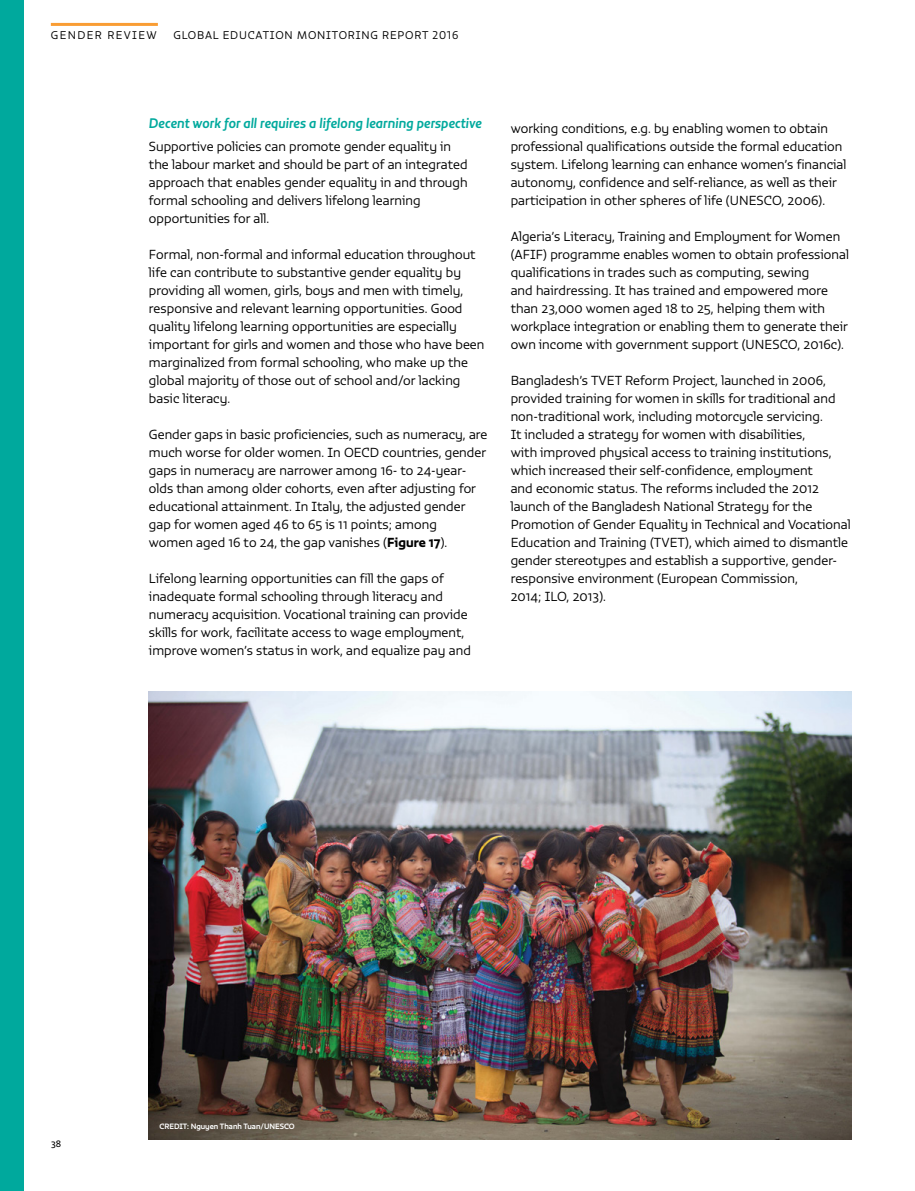
<style>
.page{position:relative;width:915px;height:1191px;background:#fff}
.page>*{position:absolute;margin:0;border:0;box-sizing:border-box;transform-origin:0 0}
.t1{font:13.5px "Vita Std Med Ita";color:#00a99d}
.t2{font:300 12.75px/18px "Vita Std";letter-spacing:.005em;color:#000}
.t3{font:300 10.8px "Vita Std";letter-spacing:.075em;color:#000}
.t4{font:300 10.8px "Vita Std";letter-spacing:.13em;color:#000}
.t5{font:9px "Vita Std";color:#000}
.t6{font:500 7.5px "Vita Std";color:#fff}
.s1{font-family:"Vita Std Bld";font-weight:400}
</style>
<div class="page">
<hr style="left:51px;top:23px;width:107px;height:3px;background:#f99d34">
<div style="left:0;top:0;width:23px;height:1191px;background:#00a99d"></div>
<img style="left:149px;top:691px;width:701px;height:449px">
<p class="t4" style="left:51px;top:28px;width:107px">GENDER REVIEW</p>
<p class="t3" style="left:173px;top:28px;width:286px">GLOBAL EDUCATION MONITORING REPORT 2016</p>
<p class="t1" style="left:149px;top:115px;width:334px">Decent work for all requires a lifelong learning perspective</p>
<p class="t2" style="left:149px;top:137px;width:320px">Supportive policies can promote gender equality in the labour market and should be part of an integrated approach that enables gender equality in and through formal schooling and delivers lifelong learning opportunities for all.</p>
<p class="t2" style="left:149px;top:245px;width:337px">Formal, non-formal and informal education throughout life can contribute to substantive gender equality by providing all women, girls, boys and men with timely, responsive and relevant learning opportunities. Good quality lifelong learning opportunities are especially important for girls and women and those who have been marginalized from formal schooling, who make up the global majority of those out of school and/or lacking basic literacy.</p>
<p class="t2" style="left:149px;top:425px;width:340px">Gender gaps in basic proficiencies, such as numeracy, are much worse for older women. In OECD countries, gender gaps in numeracy are narrower among 16- to 24-year&shy;olds than among older cohorts, even after adjusting for educational attainment. In Italy, the adjusted gender gap for women aged 46 to 65 is 11 points; among<br>women aged 16 to 24, the gap vanishes (<span class="s1">Figure 17</span>).</p>
<p class="t2" style="left:149px;top:569px;width:323px">Lifelong learning opportunities can fill the gaps of inadequate formal schooling through literacy and numeracy acquisition. Vocational training can provide skills for work, facilitate access to wage employment, improve women’s status in work, and equalize pay and</p>
<p class="t2" style="left:510px;top:119px;width:337px">working conditions, e.g. by enabling women to obtain professional qualifications outside the formal education system. Lifelong learning can enhance women’s financial autonomy, confidence and self-reliance, as well as their participation in other spheres of life (UNESCO, 2006).</p>
<p class="t2" style="left:510px;top:227px;width:340px">Algeria’s Literacy, Training and Employment for Women (AFIF) programme enables women to obtain professional qualifications in trades such as computing, sewing<br>and hairdressing. It has trained and empowered more than 23,000 women aged 18 to 25, helping them with workplace integration or enabling them to generate their own income with government support (UNESCO, 2016c).</p>
<p class="t2" style="left:510px;top:371px;width:341px">Bangladesh’s TVET Reform Project, launched in 2006, provided training for women in skills for traditional and non-traditional work, including motorcycle servicing.<br>It included a strategy for women with disabilities,<br>with improved physical access to training institutions, which increased their self-confidence, employment<br>and economic status. The reforms included the 2012 launch of the Bangladesh National Strategy for the Promotion of Gender Equality in Technical and Vocational Education and Training (TVET), which aimed to dismantle gender stereotypes and establish a supportive, gender&shy;responsive environment (European Commission,<br>2014; ILO, 2013).</p>
<p class="t5" style="left:51px;top:1138px;width:12px">38</p>
<p class="t6" style="left:159px;top:1121px;width:137px">CREDIT: Nguyen Thanh Tuan/UNESCO</p>
</div>
